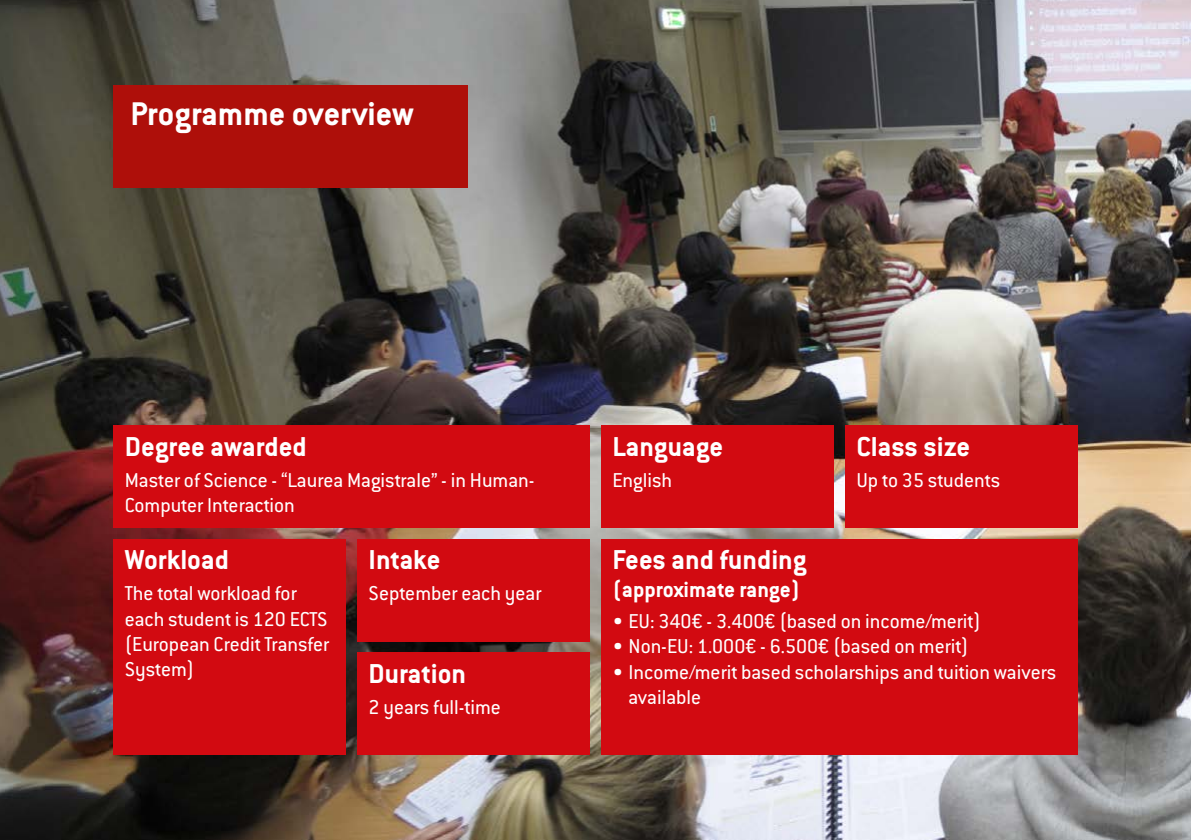
<style>
.page{position:relative;width:1191px;height:840px;background:#fff}
.page>*{position:absolute;margin:0;border:0;box-sizing:border-box;transform-origin:0 0}
.titolo_3{font:700 36px "Conduit ITC";color:#fff}
.titolo_box{font:700 30px "Conduit ITC";color:#fff}
.testo_box{font:700 30px "Conduit ITC";color:#fff}
.titolo_box-2{font:700 24px "Conduit ITC";color:#fff}
.normal_non_giustific{font:22px/25.2px "Conduit ITC";color:#fff}
.testo_box-2{font:22px "Conduit ITC";color:#fff}
</style>
<div class="page">
<img style="left:0;top:0;width:1191px;height:839px">
<div style="left:113px;top:85px;width:355px;height:102px;background:#ae0f0a"></div>
<div style="left:113px;top:539px;width:233px;height:215px;background:#d20a11"></div>
<div style="left:357px;top:539px;width:233px;height:102px;background:#d20a11"></div>
<div style="left:845px;top:425px;width:232px;height:102px;background:#d20a11"></div>
<div style="left:601px;top:425px;width:232px;height:102px;background:#d20a11"></div>
<div style="left:113px;top:425px;width:477px;height:102px;background:#d20a11"></div>
<div style="left:601px;top:539px;width:476px;height:215px;background:#d20a11"></div>
<div style="left:357px;top:652px;width:233px;height:102px;background:#d20a11"></div>
<p class="titolo_3" style="left:130px;top:92px;width:285px">Programme overview</p>
<p class="titolo_box" style="left:125px;top:428px;width:183px">Degree awarded</p>
<p class="normal_non_giustific" style="left:125px;top:466px;width:411px">Master of Science - “Laurea Magistrale” - in Human-<br>Computer Interaction</p>
<p class="titolo_box" style="left:125px;top:541px;width:106px">Workload</p>
<p class="normal_non_giustific" style="left:125px;top:580px;width:206px">The total workload for each student is 120 ECTS (European Credit Transfer<br>System)</p>
<p class="titolo_box" style="left:369px;top:541px;width:73px">Intake</p>
<p class="normal_non_giustific" style="left:369px;top:580px;width:174px">September each year</p>
<p class="titolo_box" style="left:369px;top:655px;width:99px">Duration</p>
<p class="testo_box-2" style="left:369px;top:693px;width:134px">2 years full-time</p>
<p class="titolo_box" style="left:612px;top:428px;width:112px">Language</p>
<p class="testo_box-2" style="left:612px;top:466px;width:61px">English</p>
<p class="testo_box" style="left:856px;top:428px;width:115px">Class size</p>
<p class="normal_non_giustific" style="left:856px;top:466px;width:145px">Up to 35 students</p>
<p class="titolo_box" style="left:612px;top:541px;width:195px">Fees and funding</p>
<p class="titolo_box-2" style="left:612px;top:574px;width:189px">(approximate range)</p>
<p class="normal_non_giustific" style="left:612px;top:607px;width:370px">• EU: 340€ - 3.400€ (based on income/merit)</p>
<p class="normal_non_giustific" style="left:612px;top:633px;width:358px">• Non-EU: 1.000€ - 6.500€ (based on merit)</p>
<p class="normal_non_giustific" style="left:628px;top:658px;width:429px;text-indent:-16px">• Income/merit based scholarships and tuition waivers available</p>
</div>
